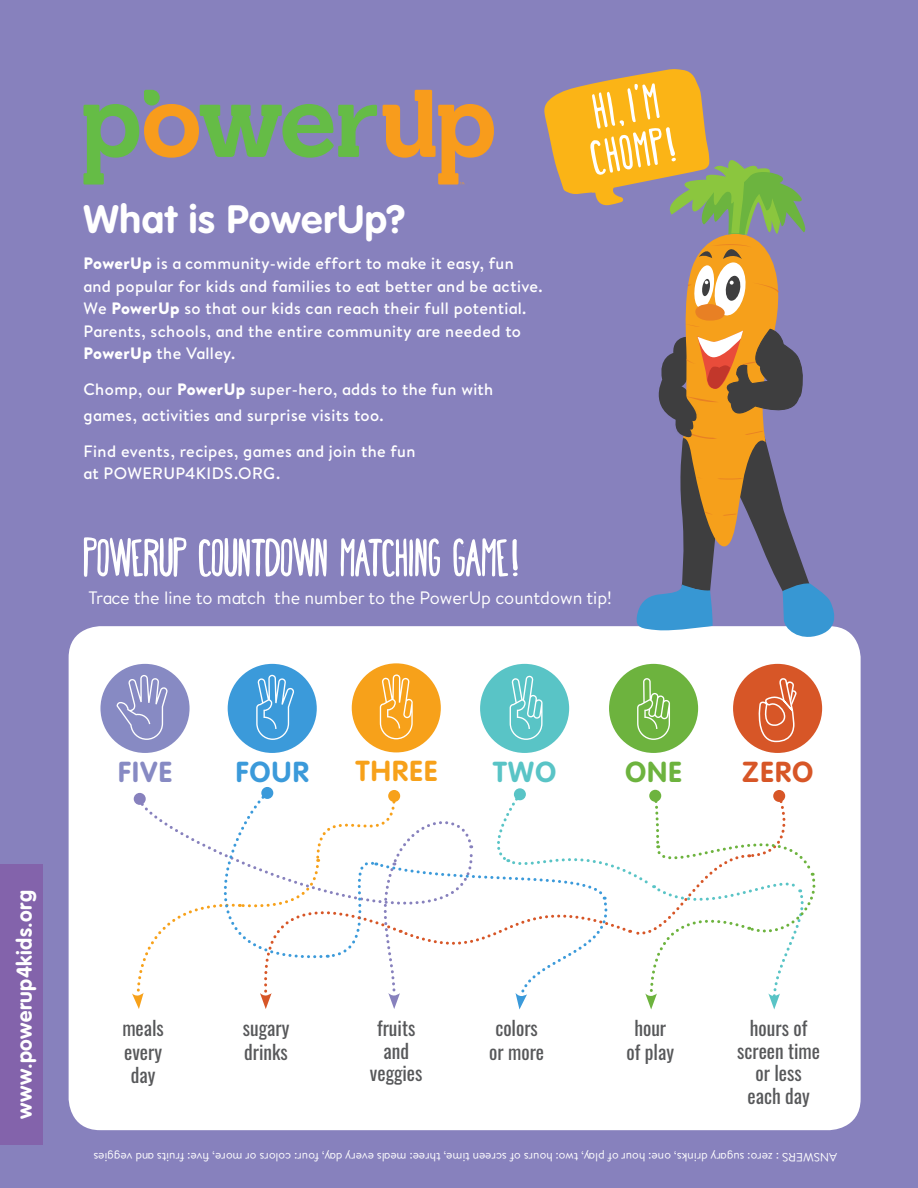
<style>
.page{position:relative;width:918px;height:1188px;background:#8781bd}
.page>*{position:absolute;margin:0;border:0;box-sizing:border-box;transform-origin:0 0}
.t1{font:condensed 51px "Happy Fox";color:#fff}
.t2{font:condensed 47.4px "Happy Fox";color:#fff}
.t3{font:700 39px "VAG Rounded Std";letter-spacing:.02em;color:#fff}
.t4{font:700 28.5px "VAG Rounded";letter-spacing:.05em;color:#f7a11a}
.t5{font:700 28.5px "VAG Rounded";color:#d75627}
.t6{font:700 28.5px "VAG Rounded";color:#3b9ada}
.t7{font:700 28.5px "VAG Rounded";color:#878ac3}
.t8{font:700 28.5px "VAG Rounded";color:#6db33e}
.t9{font:700 28.5px "VAG Rounded";color:#59c4c6}
.t10{font:700 21px "VAG Rounded Std";letter-spacing:.02em;color:#fff}
.t11{font:19.5px/22.5px "Oswald";color:#57585a;text-align:center}
.t12{font:18px "HP Brandon Text";color:#fff}
.t13{font:500 16.5px/22.5px "HP Brandon Text";letter-spacing:.025em;color:#fff}
.t14{font:12px "HP Brandon Text";color:#fff}
.s1{font-weight:900}
</style>
<div class="page">
<div style="left:69px;top:626px;width:792px;height:504px;background:#fff;border-radius:32px"></div>
<div style="left:733px;top:664px;width:89px;height:89px;background:#d75627;border-radius:50%"></div>
<div style="left:609px;top:664px;width:89px;height:89px;background:#6db33e;border-radius:50%"></div>
<svg style="left:637px;top:678px;width:33px;height:62px"></svg>
<div style="left:480px;top:664px;width:89px;height:89px;background:#59c4c6;border-radius:50%"></div>
<svg style="left:510px;top:676px;width:33px;height:64px"></svg>
<div style="left:352px;top:663px;width:89px;height:89px;background:#f7a11a;border-radius:50%"></div>
<svg style="left:380px;top:674px;width:33px;height:65px"></svg>
<div style="left:228px;top:664px;width:89px;height:89px;background:#3b9ada;border-radius:50%"></div>
<svg style="left:256px;top:675px;width:38px;height:65px"></svg>
<div style="left:100px;top:664px;width:90px;height:89px;background:#878ac3;border-radius:50%"></div>
<svg style="left:116px;top:675px;width:52px;height:65px"></svg>
<svg style="left:543px;top:69px;width:299px;height:568px"></svg>
<div style="left:0;top:864px;width:43px;height:281px;background:#8363ab"></div>
<div style="left:261px;top:787px;width:12px;height:12px;background:#3b9ada;border-radius:50%"></div>
<svg style="left:514px;top:788px;width:12px;height:12px"></svg>
<svg style="left:132px;top:791px;width:684px;height:218px"></svg>
<svg style="left:758px;top:678px;width:39px;height:65px"></svg>
<svg style="left:83px;top:90px;width:294px;height:95px"></svg>
<svg style="left:383px;top:90px;width:111px;height:95px"></svg>
<p class="t3" style="left:83px;top:197px;width:323px">What is PowerUp?</p>
<p class="t13" style="left:83px;top:252px;width:461px"><span class="s1">PowerUp</span> is a community-wide effort to make it easy, fun and popular for kids and families to eat better and be active.<br>We <span class="s1">PowerUp</span> so that our kids can reach their full potential.<br>Parents, schools, and the entire community are needed to <span class="s1">PowerUp</span> the Valley.</p>
<p class="t13" style="left:83px;top:377px;width:411px;line-height:25.5px">Chomp, our <span class="s1">PowerUp</span> super-hero, adds to the fun with games, activities and surprise visits too.</p>
<p class="t13" style="left:83px;top:440px;width:334px">Find events, recipes, games and join the fun at POWERUP4KIDS.ORG.</p>
<p class="t1" style="left:83px;top:527px;width:438px">POWERUP COUNTDOWN MATCHING GAME!</p>
<p class="t2" style="left:589px;top:83px;width:66px;rotate:-10deg">HI, I'M</p>
<p class="t2" style="left:587px;top:130px;width:86px;rotate:-10deg">CHOMP!</p>
<p class="t12" style="left:88px;top:585px;width:525px">Trace the line to match the number to the PowerUp countdown tip!</p>
<p class="t10" style="left:12px;top:1119px;width:230px;rotate:-90deg">www.powerup4kids.org</p>
<p class="t7" style="left:118px;top:755px;width:55px">FIVE</p>
<p class="t6" style="left:236px;top:755px;width:74px">FOUR</p>
<p class="t4" style="left:356px;top:754px;width:83px">THREE</p>
<p class="t9" style="left:493px;top:755px;width:64px">TWO</p>
<p class="t8" style="left:626px;top:755px;width:58px">ONE</p>
<p class="t5" style="left:742px;top:755px;width:72px">ZERO</p>
<p class="t11" style="left:122px;top:1017px;width:43px">meals</p>
<p class="t11" style="left:124px;top:1041px;width:39px">every</p>
<p class="t11" style="left:131px;top:1064px;width:26px">day</p>
<p class="t11" style="left:243px;top:1017px;width:48px">sugary</p>
<p class="t11" style="left:244px;top:1041px;width:45px">drinks</p>
<p class="t11" style="left:377px;top:1017px;width:40px">fruits</p>
<p class="t11" style="left:383px;top:1040px;width:27px">and</p>
<p class="t11" style="left:370px;top:1062px;width:54px">veggies</p>
<p class="t11" style="left:489px;top:1017px;width:56px;line-height:23.4px">colors or more</p>
<p class="t11" style="left:634px;top:1017px;width:33px">hour</p>
<p class="t11" style="left:627px;top:1041px;width:49px">of play</p>
<p class="t11" style="left:737px;top:1017px;width:84px">hours of screen time or less each day</p>
<p class="t14" style="left:837px;top:1165px;width:745px;rotate:-180deg">ANSWERS : zero: sugary drinks, one: hour of play, two: hours of screen time, three: meals every day, four: colors or more, five: fruits and veggies</p>
</div>
